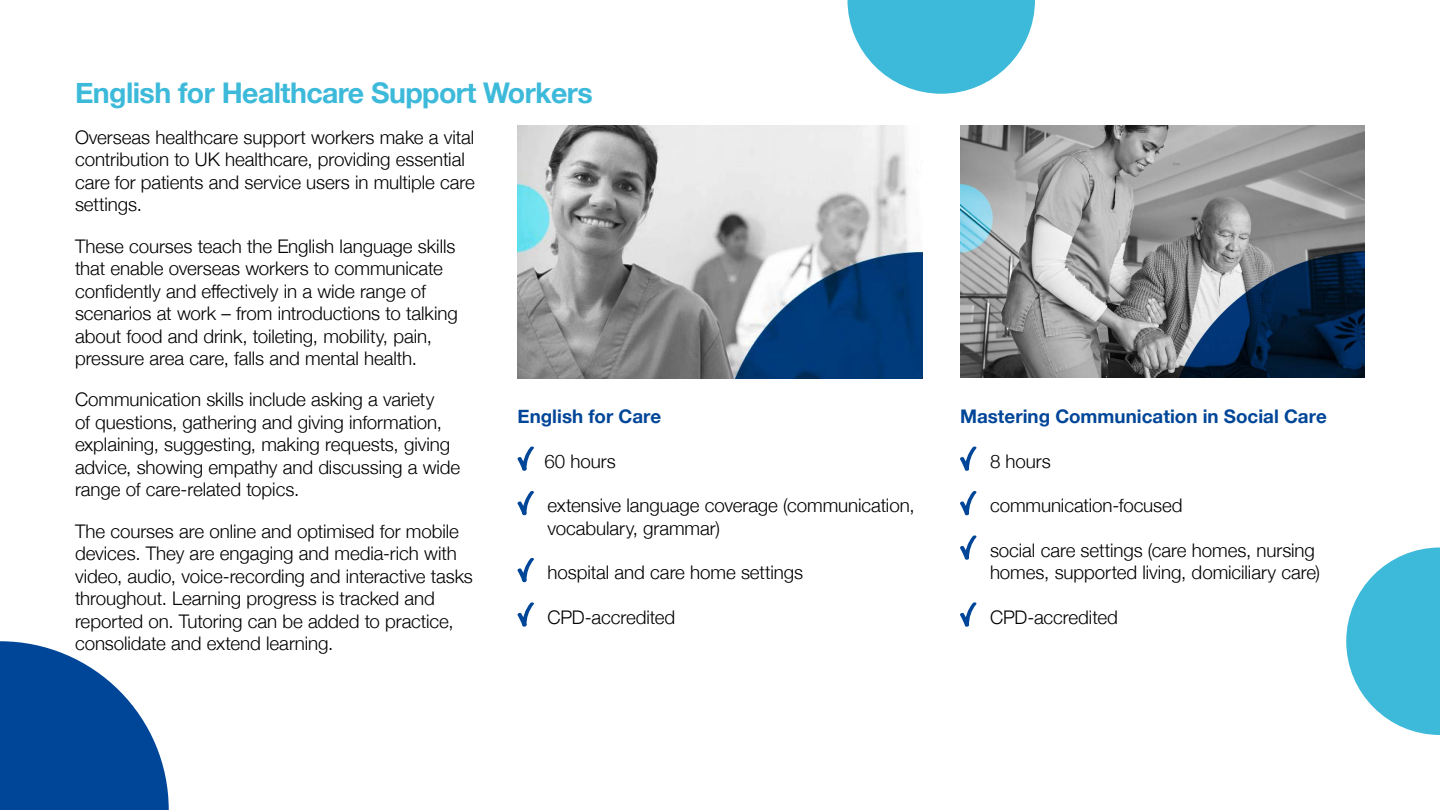
<style>
.page{position:relative;width:1440px;height:810px;background:#fff}
.page>*{position:absolute;margin:0;border:0;box-sizing:border-box;transform-origin:0 0}
.t1{font:700 28.5px "Helvetica Neue";letter-spacing:-.02em;color:#3dbada}
.t2{font:300 18.75px/22.5px "Helvetica Neue";letter-spacing:-.005em;color:#000}
.t3{font:700 18.75px "Helvetica Neue";color:#004698}
</style>
<div class="page">
<img style="left:960px;top:126px;width:405px;height:252px">
<svg style="left:0;top:641px;width:169px;height:169px"></svg>
<svg style="left:960px;top:446px;width:17px;height:25px"></svg>
<svg style="left:960px;top:491px;width:17px;height:25px"></svg>
<svg style="left:960px;top:535px;width:17px;height:25px"></svg>
<svg style="left:960px;top:602px;width:17px;height:25px"></svg>
<svg style="left:517px;top:446px;width:17px;height:25px"></svg>
<svg style="left:517px;top:491px;width:17px;height:25px"></svg>
<svg style="left:517px;top:558px;width:17px;height:25px"></svg>
<svg style="left:517px;top:602px;width:17px;height:25px"></svg>
<svg style="left:848px;top:0;width:187px;height:94px"></svg>
<svg style="left:1346px;top:548px;width:94px;height:187px"></svg>
<img style="left:518px;top:126px;width:404px;height:253px">
<h1 class="t1" style="left:75px;top:70px;width:519px">English for Healthcare Support Workers</h1>
<p class="t2" style="left:75px;top:125px;width:401px">Overseas healthcare support workers make a vital contribution to UK healthcare, providing essential care for patients and service users in multiple care settings.</p>
<p class="t2" style="left:75px;top:233px;width:384px">These courses teach the English language skills that enable overseas workers to communicate confidently and effectively in a wide range of scenarios at work – from introductions to talking about food and drink, toileting, mobility, pain, pressure area care, falls and mental health.</p>
<p class="t2" style="left:75px;top:387px;width:387px">Communication skills include asking a variety<br>of questions, gathering and giving information, explaining, suggesting, making requests, giving advice, showing empathy and discussing a wide range of care-related topics.</p>
<p class="t2" style="left:75px;top:518px;width:399px">The courses are online and optimised for mobile devices. They are engaging and media-rich with video, audio, voice-recording and interactive tasks throughout. Learning progress is tracked and reported on. Tutoring can be added to practice, consolidate and extend learning.</p>
<p class="t3" style="left:517px;top:402px;width:145px">English for Care</p>
<p class="t2" style="left:544px;top:448px;width:73px">60 hours</p>
<p class="t2" style="left:548px;top:493px;width:369px">extensive language coverage (communication, vocabulary, grammar)</p>
<p class="t2" style="left:548px;top:560px;width:257px">hospital and care home settings</p>
<p class="t2" style="left:548px;top:604px;width:129px">CPD-accredited</p>
<p class="t3" style="left:960px;top:402px;width:368px">Mastering Communication in Social Care</p>
<p class="t2" style="left:990px;top:448px;width:62px">8 hours</p>
<p class="t2" style="left:990px;top:493px;width:194px">communication-focused</p>
<p class="t2" style="left:990px;top:537px;width:332px">social care settings (care homes, nursing homes, supported living, domiciliary care)</p>
<p class="t2" style="left:990px;top:604px;width:129px">CPD-accredited</p>
</div>
